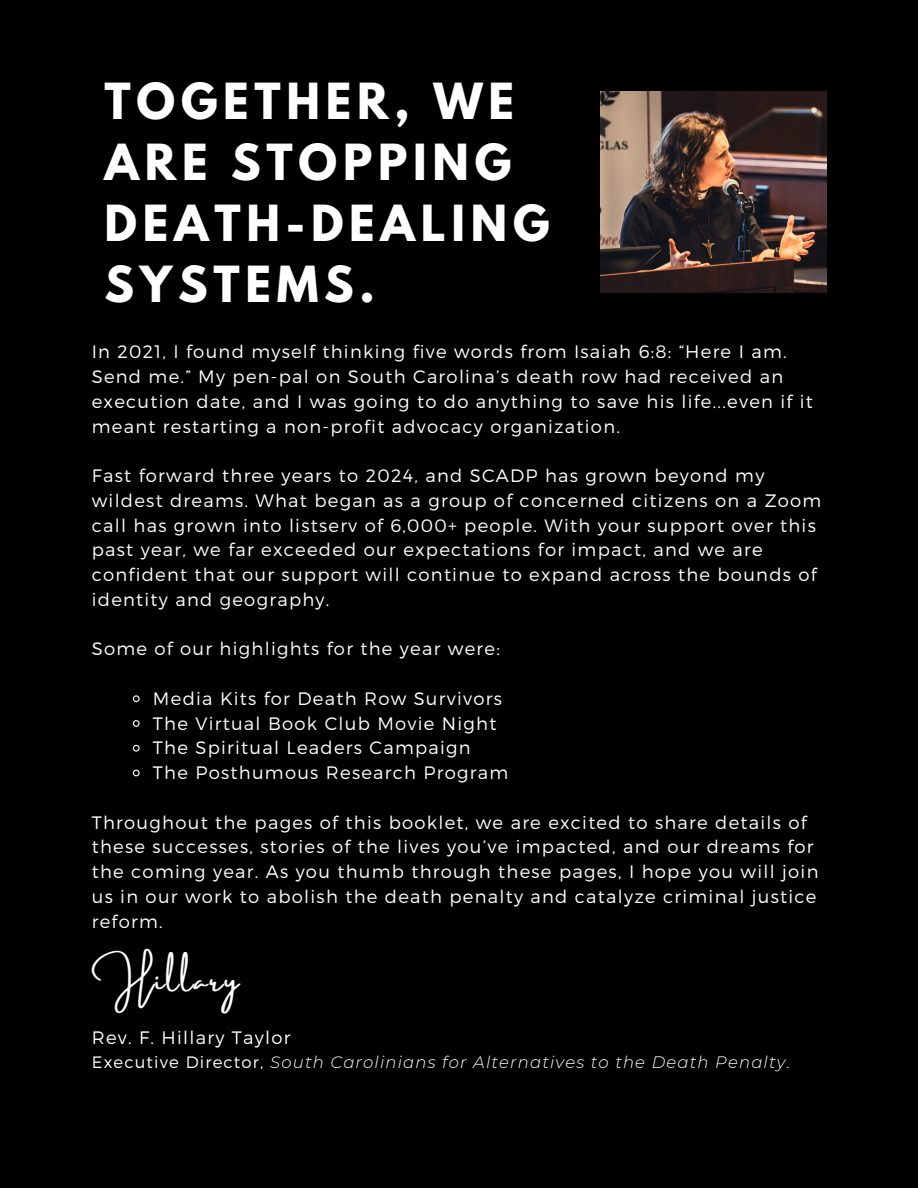
<style>
.page{position:relative;width:918px;height:1188px;background:#000}
.page>*{position:absolute;margin:0;border:0;box-sizing:border-box;transform-origin:0 0}
.t1{font:700 44.1px/60.8px "League Spartan";letter-spacing:.13em;color:#fff}
.t2{font:30px "Amsterdam Three";letter-spacing:.07em;color:#fff}
.t3{font:300 18px/24.8px "Montserrat";letter-spacing:.07em;color:#fff}
.t4{font:italic 300 16.5px "Montserrat";letter-spacing:.07em;color:#fff}
.s1{font-style:normal}
</style>
<div class="page">
<svg style="left:132px;top:695px;width:8px;height:8px"></svg>
<svg style="left:132px;top:720px;width:8px;height:7px"></svg>
<svg style="left:132px;top:744px;width:8px;height:8px"></svg>
<svg style="left:132px;top:769px;width:8px;height:8px"></svg>
<img style="left:600px;top:92px;width:227px;height:200px">
<p class="t1" style="left:105px;top:77px;width:446px">TOGETHER, WE<br>ARE STOPPING<br>DEATH-DEALING<br>SYSTEMS.</p>
<h1 class="t3" style="left:92px;top:339px;width:723px">In 2021, I found myself thinking five words from Isaiah 6:8: “Here I am.<br>Send me.” My pen-pal on South Carolina’s death row had received an execution date, and I was going to do anything to save his life...even if it meant restarting a non-profit advocacy organization.</h1>
<p class="t3" style="left:92px;top:463px;width:731px">Fast forward three years to 2024, and SCADP has grown beyond my wildest dreams. What began as a group of concerned citizens on a Zoom call has grown into listserv of 6,000+ people. With your support over this past year, we far exceeded our expectations for impact, and we are confident that our support will continue to expand across the bounds of identity and geography.</p>
<p class="t3" style="left:92px;top:636px;width:410px">Some of our highlights for the year were:</p>
<p class="t3" style="left:153px;top:685px;width:350px">Media Kits for Death Row Survivors</p>
<p class="t3" style="left:153px;top:710px;width:345px">The Virtual Book Club Movie Night</p>
<p class="t3" style="left:153px;top:735px;width:319px">The Spiritual Leaders Campaign</p>
<p class="t3" style="left:153px;top:760px;width:357px">The Posthumous Research Program</p>
<p class="t3" style="left:92px;top:809px;width:728px">Throughout the pages of this booklet, we are excited to share details of these successes, stories of the lives you’ve impacted, and our dreams for the coming year. As you thumb through these pages, I hope you will join us in our work to abolish the death penalty and catalyze criminal justice reform.</p>
<p class="t2" style="left:92px;top:963px;width:148px">Hillary</p>
<p class="t3" style="left:92px;top:1024px;width:200px">Rev. F. Hillary Taylor</p>
<h2 class="t4" style="left:92px;top:1052px;width:700px"><span class="s1">Executive Director,</span> South Carolinians for Alternatives to the Death Penalty.</h2>
</div>
